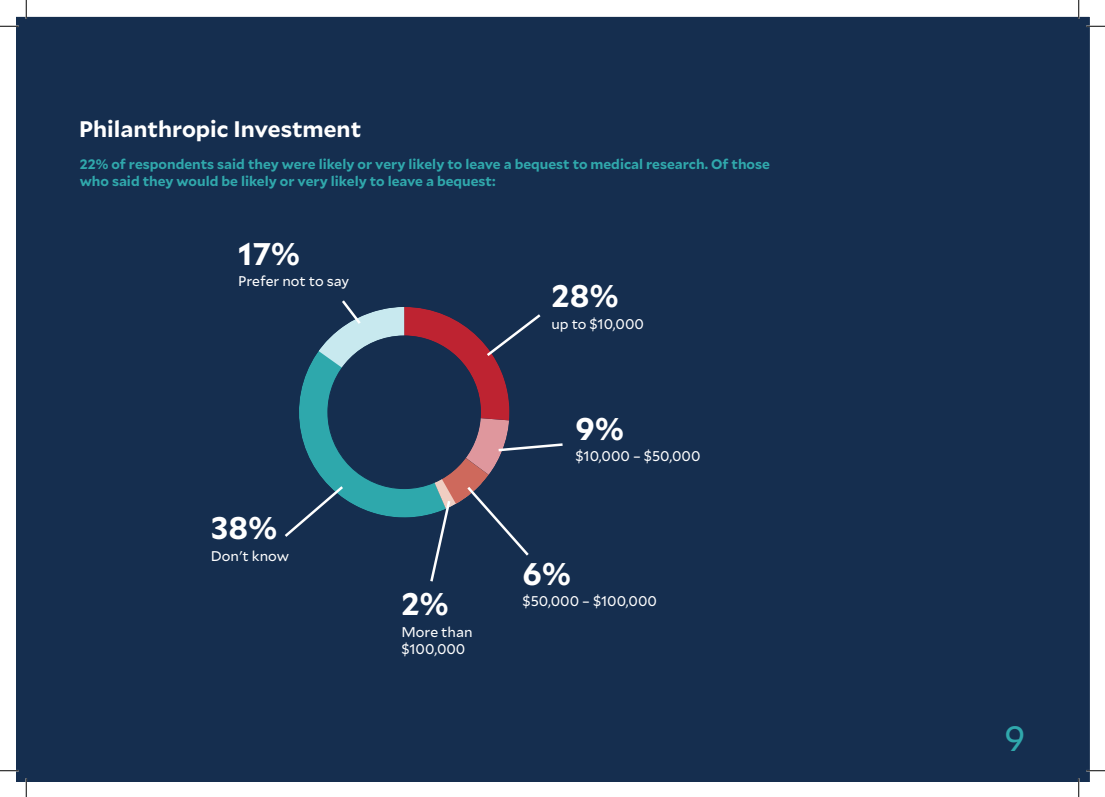
<style>
.page{position:relative;width:1105px;height:797px;background:#fff}
.page>*{position:absolute;margin:0;border:0;box-sizing:border-box;transform-origin:0 0}
.t1{font:35px "Mallory";color:#30a8ac}
.t2{font:700 31.25px "Mallory";color:#fff}
.t3{font:700 22.5px "Mallory";color:#fff}
.t4{font:14px/16.9px "Mallory";color:#fff}
.t5{font:700 13.75px/16.5px "Mallory";color:#30a8ac}
</style>
<div class="page">
<div style="left:16px;top:16px;width:1073px;height:765px;background:#152e4f"></div>
<svg style="left:282px;top:297px;width:283px;height:287px;background:#2e425d"></svg>
<svg style="left:0;top:25px;width:19px;height:2px"></svg>
<svg style="left:1086px;top:25px;width:19px;height:2px"></svg>
<svg style="left:0;top:770px;width:19px;height:1px"></svg>
<svg style="left:1086px;top:770px;width:19px;height:1px"></svg>
<svg style="left:25px;top:0;width:2px;height:19px"></svg>
<svg style="left:25px;top:778px;width:2px;height:19px"></svg>
<svg style="left:1078px;top:0;width:1px;height:19px"></svg>
<svg style="left:1078px;top:778px;width:1px;height:19px"></svg>
<h3 class="t3" style="left:79px;top:112px;width:284px">Philanthropic Investment</h3>
<p class="t5" style="left:80px;top:155px;width:692px">22% of respondents said they were likely or very likely to leave a bequest to medical research. Of those who said they would be likely or very likely to leave a bequest:</p>
<h2 class="t2" style="left:238px;top:230px;width:63px">17%</h2>
<p class="t4" style="left:238px;top:272px;width:113px">Prefer not to say</p>
<h2 class="t2" style="left:211px;top:504px;width:68px">38%</h2>
<p class="t4" style="left:211px;top:546px;width:80px">Don't know</p>
<h2 class="t2" style="left:401px;top:580px;width:49px">2%</h2>
<p class="t4" style="left:401px;top:622px;width:73px">More than $100,000</p>
<h2 class="t2" style="left:551px;top:273px;width:69px">28%</h2>
<p class="t4" style="left:551px;top:315px;width:94px">up to $10,000</p>
<h2 class="t2" style="left:575px;top:405px;width:50px">9%</h2>
<p class="t4" style="left:575px;top:447px;width:127px">$10,000 – $50,000</p>
<h2 class="t2" style="left:522px;top:550px;width:50px">6%</h2>
<p class="t4" style="left:522px;top:592px;width:136px">$50,000 – $100,000</p>
<h1 class="t1" style="left:1004px;top:713px;width:22px">9</h1>
</div>
